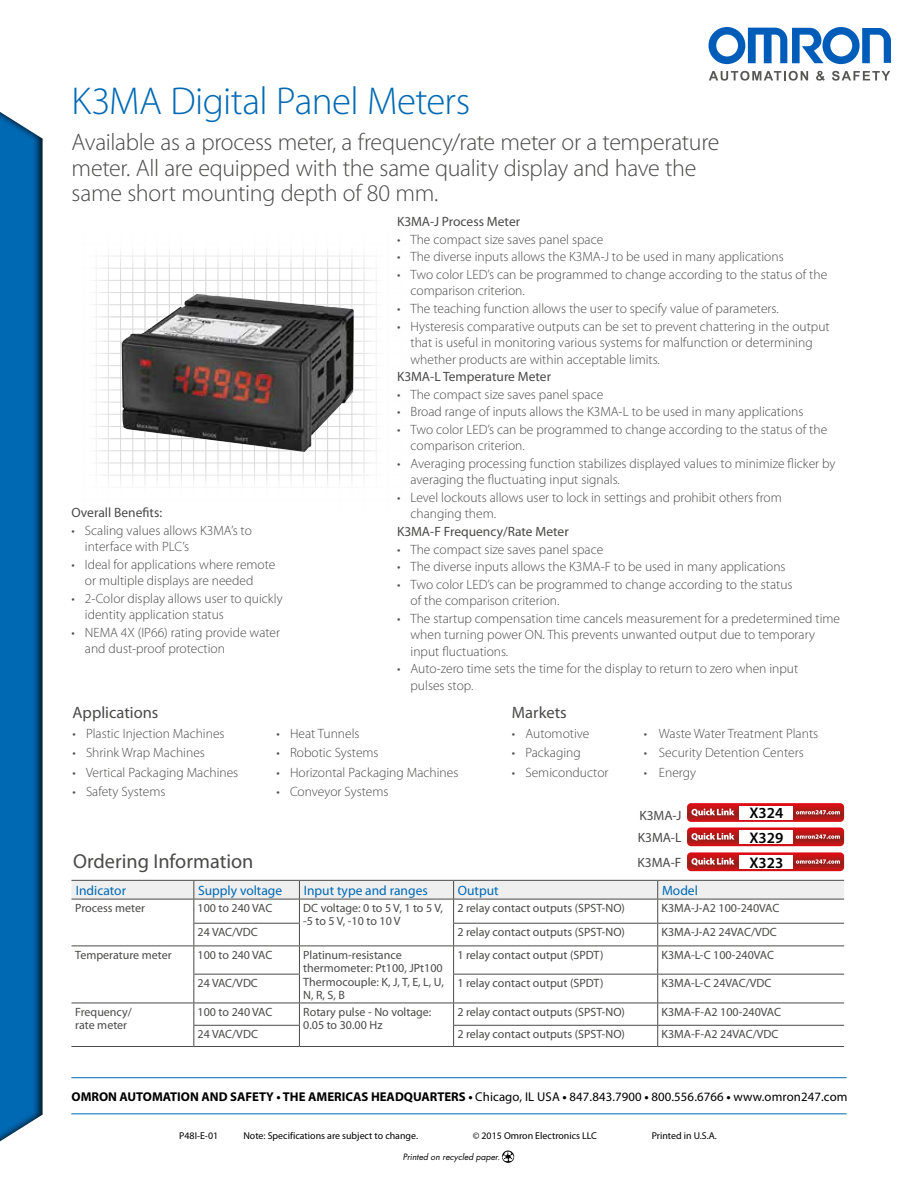
<style>
.page{position:relative;width:918px;height:1188px;background:#fff}
.page>*{position:absolute;margin:0;border:0;box-sizing:border-box;transform-origin:0 0}
.t1{font:300 39px "Myriad Pro";letter-spacing:-.015em;color:#0069b4}
.t2{font:300 24px/25.5px "Myriad Pro";letter-spacing:-.015em;color:#4a4a49}
.t3{font:20.25px "Myriad Pro";color:#4a4a49}
.t4{font:16.5px "Myriad Pro";color:#4a4a49}
.t5{font:600 15.45px/24.6px "Myriad Pro";color:#000;text-align:justify}
.t6{font:300 13.5px/16.5px "Myriad Pro";color:#4a4a49}
.t7{font:13.5px/24.9px "Myriad Pro";color:#4a4a49}
.t8{font:13.5px "Myriad Pro";color:#0069b4}
.t9{font:12.75px "Myriad Pro";letter-spacing:.01em;color:#000}
.t10{font:12px/13.5px "Myriad Pro";color:#4a4a49}
.t11{font:9.9px "Myriad Pro";color:#000}
.t12{font:italic 8.55px "Futura";color:#000}
.s1{font-weight:700}
</style>
<div class="page">
<svg style="left:502px;top:1151px;width:12px;height:12px"></svg>
<svg style="left:502px;top:1152px;width:12px;height:9px"></svg>
<div style="left:0;top:102px;width:43px;height:1050px;background:#000;opacity:.75"></div>
<hr style="left:425px;top:230px;width:1px;height:279px;background:#dadada">
<hr style="left:437px;top:230px;width:1px;height:279px;background:#dadada">
<hr style="left:461px;top:230px;width:1px;height:279px;background:#dadada">
<hr style="left:473px;top:230px;width:1px;height:279px;background:#dadada">
<hr style="left:486px;top:230px;width:1px;height:279px;background:#dadada">
<hr style="left:498px;top:230px;width:1px;height:279px;background:#dadada">
<hr style="left:78px;top:597px;width:333px;height:1px;background:#dadada">
<hr style="left:78px;top:584px;width:333px;height:1px;background:#dadada">
<hr style="left:78px;top:572px;width:333px;height:1px;background:#dadada">
<hr style="left:78px;top:548px;width:333px;height:1px;background:#dadada">
<hr style="left:78px;top:536px;width:333px;height:1px;background:#dadada">
<hr style="left:78px;top:524px;width:333px;height:1px;background:#dadada">
<div style="left:56px;top:427px;width:375px;height:95px;background:#fff"></div>
<svg style="left:709px;top:27px;width:182px;height:37px"></svg>
<svg style="left:709px;top:71px;width:99px;height:10px"></svg>
<svg style="left:816px;top:71px;width:9px;height:10px"></svg>
<svg style="left:832px;top:71px;width:58px;height:10px"></svg>
<svg style="left:687px;top:803px;width:157px;height:43px"></svg>
<svg style="left:687px;top:852px;width:157px;height:19px"></svg>
<hr style="left:71px;top:1113px;width:776px;height:1px;background:#0069b4">
<hr style="left:71px;top:1077px;width:776px;height:1px;background:#0069b4">
<hr style="left:71px;top:1046px;width:123px;height:1px;background:#4a4a49">
<hr style="left:299px;top:1046px;width:155px;height:1px;background:#4a4a49">
<hr style="left:194px;top:1046px;width:105px;height:1px;background:#4a4a49">
<svg style="left:71px;top:880px;width:773px;height:166px"></svg>
<hr style="left:454px;top:1046px;width:204px;height:1px;background:#4a4a49">
<hr style="left:658px;top:1046px;width:186px;height:1px;background:#4a4a49">
<img style="left:122px;top:294px;width:232px;height:158px">
<h1 class="t1" style="left:72px;top:80px;width:400px">K3MA Digital Panel Meters</h1>
<h2 class="t2" style="left:72px;top:130px;width:649px">Available as a process meter, a frequency/rate meter or a temperature meter. All are equipped with the same quality display and have the same short mounting depth of 80 mm.</h2>
<p class="t7" style="left:71px;top:500px;width:92px">Overall Benefits:</p>
<p class="t6" style="left:85px;top:522px;width:169px;text-indent:-14px">• Scaling values allows K3MA’s to interface with PLC’s</p>
<p class="t6" style="left:85px;top:556px;width:192px;text-indent:-14px">• Ideal for applications where remote or multiple displays are needed</p>
<p class="t6" style="left:85px;top:590px;width:199px;text-indent:-14px">• 2-Color display allows user to quickly identity application status</p>
<p class="t6" style="left:85px;top:624px;width:197px;text-indent:-14px">• NEMA 4X (IP66) rating provide water and dust-proof protection</p>
<p class="t7" style="left:397px;top:209px;width:125px">K3MA-J Process Meter</p>
<p class="t6" style="left:397px;top:231px;width:208px">• The compact size saves panel space</p>
<p class="t6" style="left:397px;top:249px;width:388px">• The diverse inputs allows the K3MA-J to be used in many applications</p>
<p class="t6" style="left:411px;top:266px;width:418px;text-indent:-14px">• Two color LED’s can be programmed to change according to the status of the comparison criterion.</p>
<p class="t6" style="left:397px;top:300px;width:383px">• The teaching function allows the user to specify value of parameters.</p>
<p class="t6" style="left:411px;top:318px;width:421px;text-indent:-14px">• Hysteresis comparative outputs can be set to prevent chattering in the output that is useful in monitoring various systems for malfunction or determining whether products are within acceptable limits.</p>
<p class="t7" style="left:397px;top:364px;width:156px">K3MA-L Temperature Meter</p>
<p class="t6" style="left:397px;top:386px;width:208px">• The compact size saves panel space</p>
<p class="t6" style="left:397px;top:404px;width:408px">• Broad range of inputs allows the K3MA-L to be used in many applications</p>
<p class="t6" style="left:411px;top:421px;width:418px;text-indent:-14px">• Two color LED’s can be programmed to change according to the status of the comparison criterion.</p>
<p class="t6" style="left:411px;top:455px;width:427px;text-indent:-14px">• Averaging processing function stabilizes displayed values to minimize flicker by averaging the fluctuating input signals.</p>
<p class="t6" style="left:411px;top:489px;width:373px;text-indent:-14px">• Level lockouts allows user to lock in settings and prohibit others from changing them.</p>
<p class="t7" style="left:397px;top:519px;width:173px">K3MA-F Frequency/Rate Meter</p>
<p class="t6" style="left:397px;top:541px;width:208px">• The compact size saves panel space</p>
<p class="t6" style="left:397px;top:559px;width:390px">• The diverse inputs allows the K3MA-F to be used in many applications</p>
<p class="t6" style="left:411px;top:576px;width:384px;text-indent:-14px">• Two color LED’s can be programmed to change according to the status of the comparison criterion.</p>
<p class="t6" style="left:411px;top:610px;width:431px;text-indent:-14px">• The startup compensation time cancels measurement for a predetermined time when turning power ON. This prevents unwanted output due to temporary input fluctuations.</p>
<p class="t6" style="left:411px;top:661px;width:389px;text-indent:-14px">• Auto-zero time sets the time for the display to return to zero when input pulses stop.</p>
<p class="t4" style="left:73px;top:703px;width:87px">Applications</p>
<p class="t4" style="left:512px;top:703px;width:56px">Markets</p>
<p class="t6" style="left:73px;top:725px;width:154px">• Plastic Injection Machines</p>
<p class="t6" style="left:277px;top:725px;width:85px">• Heat Tunnels</p>
<p class="t6" style="left:73px;top:745px;width:134px">• Shrink Wrap Machines</p>
<p class="t6" style="left:277px;top:745px;width:104px">• Robotic Systems</p>
<p class="t6" style="left:73px;top:764px;width:167px">• Vertical Packaging Machines</p>
<p class="t6" style="left:277px;top:764px;width:183px">• Horizontal Packaging Machines</p>
<p class="t6" style="left:73px;top:784px;width:94px">• Safety Systems</p>
<p class="t6" style="left:277px;top:784px;width:113px">• Conveyor Systems</p>
<p class="t6" style="left:512px;top:725px;width:79px">• Automotive</p>
<p class="t6" style="left:644px;top:725px;width:176px">• Waste Water Treatment Plants</p>
<p class="t6" style="left:512px;top:745px;width:70px">• Packaging</p>
<p class="t6" style="left:644px;top:745px;width:161px">• Security Detention Centers</p>
<p class="t6" style="left:512px;top:764px;width:98px">• Semiconductor</p>
<p class="t6" style="left:644px;top:764px;width:54px">• Energy</p>
<h3 class="t3" style="left:73px;top:850px;width:182px">Ordering Information</h3>
<p class="t7" style="left:639px;top:803px;width:44px">K3MA-J</p>
<p class="t7" style="left:638px;top:825px;width:45px">K3MA-L<br>K3MA-F</p>
<p class="t5" style="left:750px;top:801px;width:35px">X324<br>X329<br>X323</p>
<p class="t8" style="left:76px;top:883px;width:52px">Indicator</p>
<p class="t8" style="left:198px;top:883px;width:86px">Supply voltage</p>
<p class="t8" style="left:304px;top:883px;width:126px">Input type and ranges</p>
<p class="t8" style="left:458px;top:883px;width:42px">Output</p>
<p class="t8" style="left:662px;top:883px;width:37px">Model</p>
<p class="t10" style="left:75px;top:901px;width:71px">Process meter</p>
<p class="t10" style="left:198px;top:901px;width:76px">100 to 240 VAC</p>
<p class="t10" style="left:303px;top:901px;width:141px">DC voltage: 0 to 5 V, 1 to 5 V, -5 to 5 V, -10 to 10 V</p>
<p class="t10" style="left:457px;top:901px;width:169px">2 relay contact outputs (SPST-NO)</p>
<p class="t10" style="left:662px;top:901px;width:119px">K3MA-J-A2 100-240VAC</p>
<p class="t10" style="left:198px;top:925px;width:62px">24 VAC/VDC</p>
<p class="t10" style="left:457px;top:925px;width:169px">2 relay contact outputs (SPST-NO)</p>
<p class="t10" style="left:662px;top:925px;width:117px">K3MA-J-A2 24VAC/VDC</p>
<p class="t10" style="left:75px;top:948px;width:98px">Temperature meter</p>
<p class="t10" style="left:198px;top:948px;width:76px">100 to 240 VAC</p>
<p class="t10" style="left:303px;top:948px;width:142px">Platinum-resistance thermometer: Pt100, JPt100<br>Thermocouple: K, J, T, E, L, U,<br>N, R, S, B</p>
<p class="t10" style="left:457px;top:948px;width:148px">1 relay contact output (SPDT)</p>
<p class="t10" style="left:662px;top:948px;width:114px">K3MA-L-C 100-240VAC</p>
<p class="t10" style="left:198px;top:976px;width:62px">24 VAC/VDC</p>
<p class="t10" style="left:457px;top:976px;width:148px">1 relay contact output (SPDT)</p>
<p class="t10" style="left:662px;top:976px;width:111px">K3MA-L-C 24VAC/VDC</p>
<p class="t10" style="left:75px;top:1005px;width:58px">Frequency/ rate meter</p>
<p class="t10" style="left:198px;top:1005px;width:76px">100 to 240 VAC</p>
<p class="t10" style="left:303px;top:1005px;width:130px">Rotary pulse - No voltage:<br>0.05 to 30.00 Hz</p>
<p class="t10" style="left:457px;top:1005px;width:169px">2 relay contact outputs (SPST-NO)</p>
<p class="t10" style="left:662px;top:1005px;width:121px">K3MA-F-A2 100-240VAC</p>
<p class="t10" style="left:198px;top:1028px;width:62px">24 VAC/VDC</p>
<p class="t10" style="left:457px;top:1028px;width:169px">2 relay contact outputs (SPST-NO)</p>
<p class="t10" style="left:662px;top:1028px;width:118px">K3MA-F-A2 24VAC/VDC</p>
<p class="t9" style="left:72px;top:1089px;width:778px"><span class="s1">OMRON AUTOMATION AND SAFETY • THE AMERICAS HEADQUARTERS •</span> Chicago, IL USA <span class="s1">•</span> 847.843.7900 <span class="s1">•</span> 800.556.6766 <span class="s1">•</span> www.omron247.com</p>
<p class="t11" style="left:179px;top:1131px;width:40px">P48I-E-01</p>
<p class="t11" style="left:243px;top:1131px;width:176px">Note: Specifications are subject to change.</p>
<p class="t11" style="left:473px;top:1131px;width:126px">© 2015 Omron Electronics LLC</p>
<p class="t11" style="left:652px;top:1131px;width:67px">Printed in U.S.A.</p>
<p class="t12" style="left:403px;top:1151px;width:99px">Printed on recycled paper.</p>
</div>
